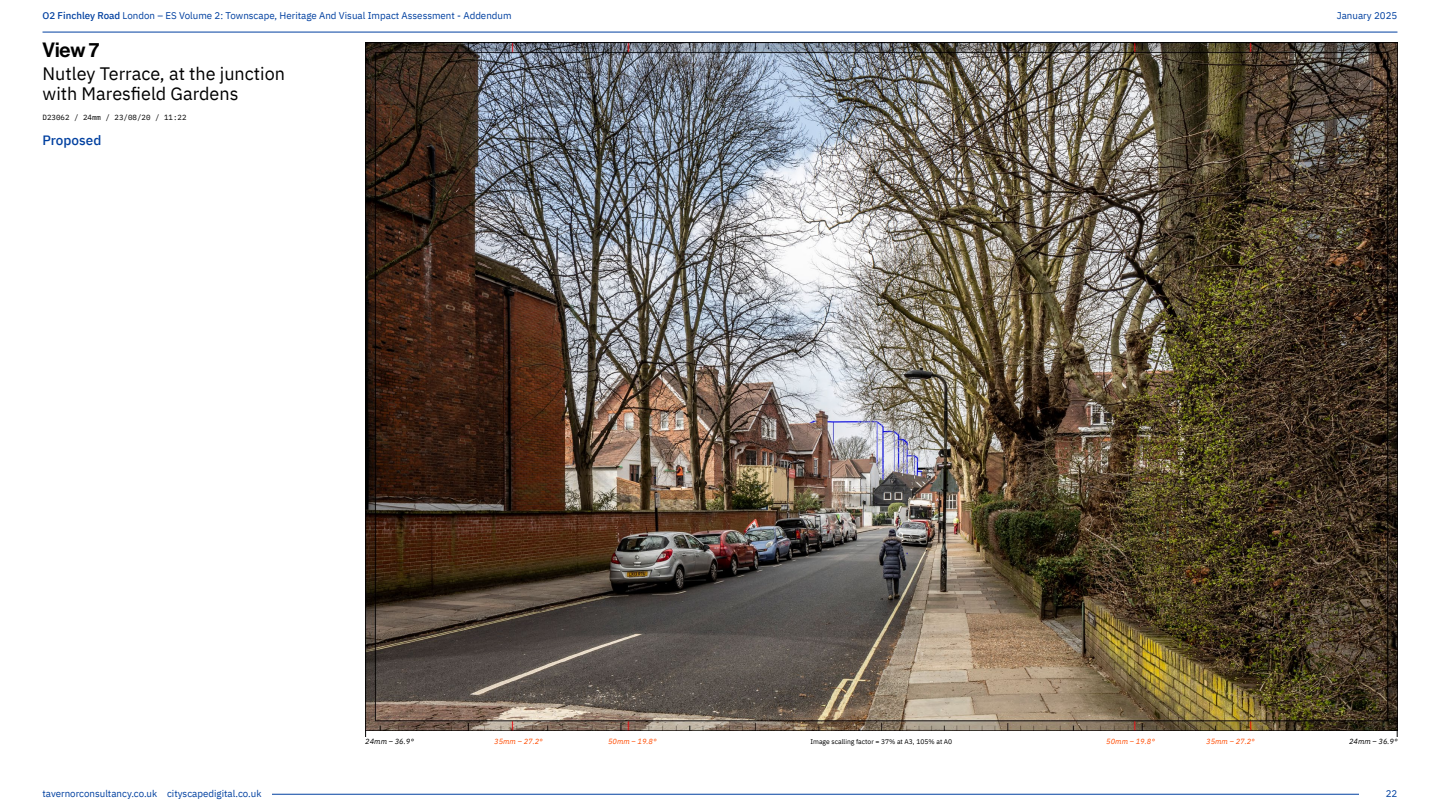
<style>
.page{position:relative;width:1440px;height:810px;background:#fff}
.page>*{position:absolute;margin:0;border:0;box-sizing:border-box;transform-origin:0 0}
.t1{font:20.25px "N Haas Grotesk DS Pro 65 Md";color:#000}
.t2{font:18px/20.2px "IBM Plex Sans";color:#000}
.t3{font:500 13.5px "IBM Plex Sans";color:#0040a0}
.t4{font:9.75px "IBM Plex Sans";color:#0040a0}
.t5{font:italic 7.5px "IBM Plex Sans";color:#ff4b00}
.t6{font:7.5px "IBM Plex Mono";color:#000}
.t7{font:italic 7.5px "IBM Plex Sans";color:#000}
.t8{font:6.75px "IBM Plex Sans";color:#000}
.s1{font-weight:500}
</style>
<div class="page">
<hr style="left:43px;top:32px;width:1354px;height:1px;background:#0040a0">
<hr style="left:43px;top:794px;width:1347px;height:1px;background:#0040a0">
<div style="left:43px;top:778px;width:229px;height:32px;background:#fff"></div>
<div style="left:1359px;top:778px;width:38px;height:32px;background:#fff"></div>
<img style="left:365px;top:43px;width:1032px;height:688px">
<p class="t4" style="left:43px;top:8px;width:471px"><span class="s1">O2 Finchley Road</span> London – ES Volume 2: Townscape, Heritage And Visual Impact Assessment - Addendum</p>
<h1 class="t1" style="left:43px;top:38px;width:59px">View 7</h1>
<h2 class="t2" style="left:43px;top:62px;width:244px">Nutley Terrace, at the junction with Maresfield Gardens</h2>
<p class="t6" style="left:43px;top:112px;width:146px">D23062 / 24mm / 23/08/20 / 11:22</p>
<h3 class="t3" style="left:43px;top:129px;width:60px">Proposed</h3>
<p class="t4" style="left:1337px;top:8px;width:62px">January 2025</p>
<p class="t4" style="left:43px;top:787px;width:221px">tavernorconsultancy.co.uk cityscapedigital.co.uk</p>
<p class="t7" style="left:365px;top:736px;width:50px">24mm – 36.9°</p>
<p class="t5" style="left:494px;top:736px;width:50px">35mm – 27.2°</p>
<p class="t5" style="left:608px;top:736px;width:50px">50mm – 19.8°</p>
<p class="t8" style="left:810px;top:737px;width:143px">Image scalling factor = 37% at A3, 105% at A0</p>
<p class="t5" style="left:1106px;top:736px;width:50px">50mm – 19.8°</p>
<p class="t5" style="left:1206px;top:736px;width:50px">35mm – 27.2°</p>
<p class="t7" style="left:1349px;top:736px;width:50px">24mm – 36.9°</p>
<p class="t4" style="left:1386px;top:787px;width:13px">22</p>
</div>
